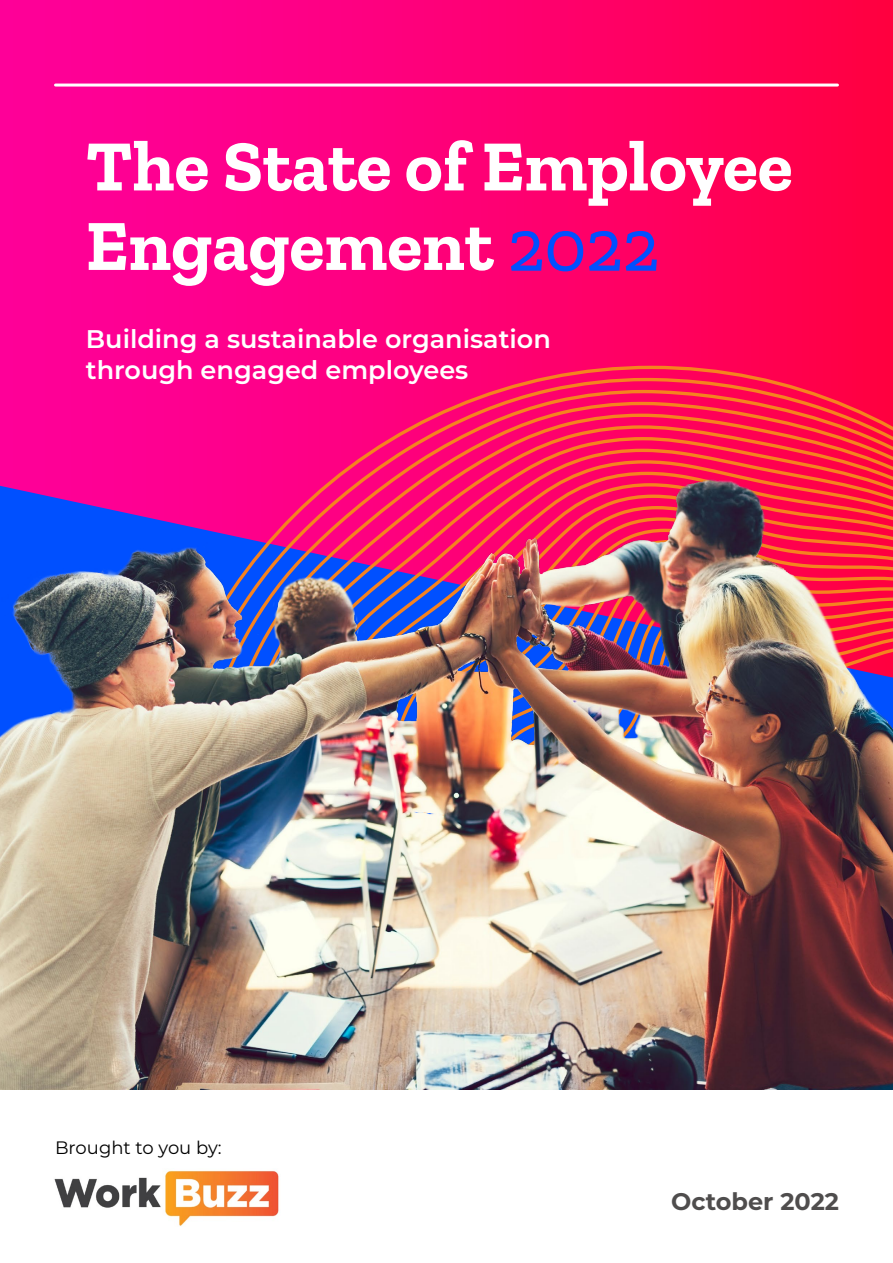
<style>
.page{position:relative;width:893px;height:1263px;background:#fff}
.page>*{position:absolute;margin:0;border:0;box-sizing:border-box;transform-origin:0 0}
.t1{font:700 72px/79.5px "Zilla Slab";color:#fff}
.t2{font:600 25.5px/30.6px "Montserrat";color:#fff}
.t3{font:700 24px "Montserrat";color:#4f4d4d}
.t4{font:18px "Montserrat";color:#000}
.s1{font-weight:300;color:#0050ff}
</style>
<div class="page">
<svg style="left:0;top:0;width:893px;height:469px;background:#fe0372"></svg>
<img style="left:54px;top:1170px;width:225px;height:56px">
<hr style="left:56px;top:84px;width:781px;height:3px;background:#fff">
<img style="left:0;top:469px;width:893px;height:621px">
<h1 class="t1" style="left:86px;top:127px;width:708px">The State of Employee<br>Engagement <span class="s1">2022</span></h1>
<p class="t2" style="left:86px;top:323px;width:466px">Building a sustainable organisation through engaged employees</p>
<p class="t4" style="left:55px;top:1135px;width:168px">Brought to you by:</p>
<p class="t3" style="left:671px;top:1184px;width:169px">October 2022</p>
</div>
